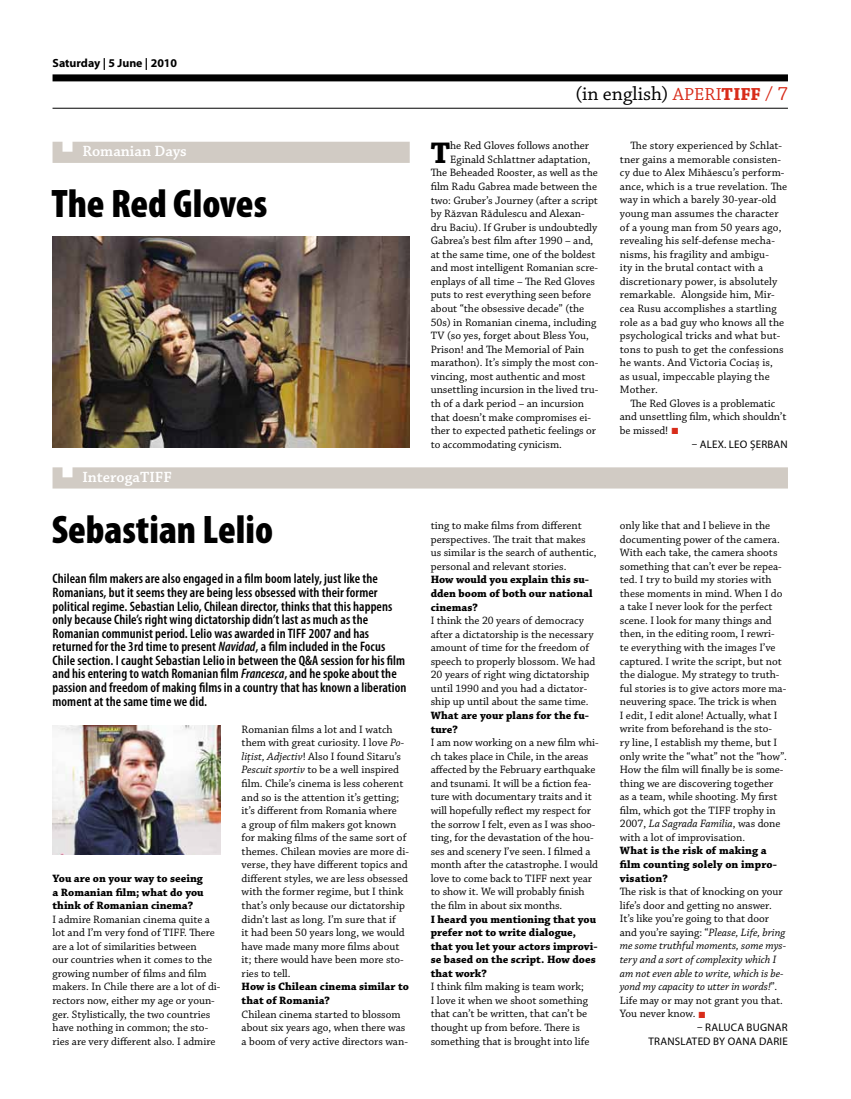
<style>
.page{position:relative;width:851px;height:1099px;background:#fff}
.page>*{position:absolute;margin:0;border:0;box-sizing:border-box;transform-origin:0 0}
.t1{font:900 condensed 40px "Myriad Pro";color:#000}
.t2{font:700 31.38px "Chaparral Pro";color:#000}
.t3{font:20px "Chaparral Pro";color:#000}
.t4{font:600 15.62px "Chaparral Pro";color:#fff}
.t5{font:600 condensed 13.75px/13.5px "Myriad Pro";letter-spacing:.005em;color:#000}
.t6{font:700 11.88px "Myriad Pro";color:#000}
.t7{font:11.25px/13.5px "Chaparral Pro";color:#000}
.t8{font:700 11.25px/13.5px "Chaparral Pro";color:#000}
.t9{font:11px/13.6px "Myriad Pro";letter-spacing:.02em;color:#000;text-align:right}
.s1{font-size:18.38px;color:#d82c1a}
.s2{font-weight:700;font-size:18.38px;color:#d82c1a}
.s3{color:#d82c1a}
.s4{font-style:italic}
.s5{font-family:"Klavika";font-size:12.5px;color:#d82c1a}
</style>
<div class="page">
<div style="left:53px;top:74px;width:734px;height:7px;background:#000"></div>
<hr style="left:52px;top:108px;width:735px;height:1px;background:#000">
<div style="left:52px;top:142px;width:357px;height:21px;background:#d1cbc4"></div>
<img style="left:52px;top:237px;width:357px;height:211px">
<div style="left:53px;top:467px;width:734px;height:21px;background:#d1cbc4"></div>
<img style="left:53px;top:725px;width:167px;height:129px">
<p class="t6" style="left:53px;top:56px;width:126px">Saturday | 5 June | 2010</p>
<h3 class="t3" style="left:575px;top:83px;width:214px">(in english) <span class="s1">APERI</span><span class="s2">TIFF</span> <span class="s3">/ 7</span></h3>
<h3 class="t4" style="left:82px;top:142px;width:106px">Romanian Days</h3>
<h2 class="t2" style="left:430px;top:134px;width:21px">T</h2>
<p class="t7" style="left:450px;top:139px;width:140px">he Red Gloves follows another</p>
<p class="t7" style="left:450px;top:153px;width:142px">Eginald Schlattner adaptation,</p>
<p class="t7" style="left:430px;top:166px;width:168px">The Beheaded Rooster, as well as the</p>
<p class="t7" style="left:430px;top:180px;width:168px">film Radu Gabrea made between the</p>
<p class="t7" style="left:430px;top:194px;width:169px">two: Gruber’s Journey (after a script</p>
<p class="t7" style="left:430px;top:207px;width:155px">by Răzvan Rădulescu and Alexan-</p>
<p class="t7" style="left:430px;top:221px;width:168px">dru Baciu). If Gruber is undoubtedly</p>
<p class="t7" style="left:430px;top:234px;width:164px">Gabrea’s best film after 1990 – and,</p>
<p class="t7" style="left:430px;top:248px;width:166px">at the same time, one of the boldest</p>
<p class="t7" style="left:430px;top:261px;width:169px">and most intelligent Romanian scre-</p>
<p class="t7" style="left:430px;top:275px;width:166px">enplays of all time – The Red Gloves</p>
<p class="t7" style="left:430px;top:288px;width:162px">puts to rest everything seen before</p>
<p class="t7" style="left:430px;top:302px;width:155px">about “the obsessive decade” (the</p>
<p class="t7" style="left:430px;top:316px;width:167px">50s) in Romanian cinema, including</p>
<p class="t7" style="left:430px;top:329px;width:160px">TV (so yes, forget about Bless You,</p>
<p class="t7" style="left:430px;top:343px;width:155px">Prison! and The Memorial of Pain</p>
<p class="t7" style="left:430px;top:356px;width:169px">marathon). It’s simply the most con-</p>
<p class="t7" style="left:430px;top:370px;width:156px">vincing, most authentic and most</p>
<p class="t7" style="left:430px;top:383px;width:169px">unsettling incursion in the lived tru-</p>
<p class="t7" style="left:430px;top:397px;width:155px">th of a dark period – an incursion</p>
<p class="t7" style="left:430px;top:410px;width:162px">that doesn’t make compromises ei-</p>
<p class="t7" style="left:430px;top:424px;width:167px">ther to expected pathetic feelings or</p>
<p class="t7" style="left:430px;top:438px;width:133px">to accommodating cynicism.</p>
<h1 class="t1" style="left:52px;top:178px;width:217px">The Red Gloves</h1>
<h3 class="t4" style="left:82px;top:468px;width:91px">InterogaTIFF</h3>
<h1 class="t1" style="left:52px;top:504px;width:223px">Sebastian Lelio</h1>
<p class="t5" style="left:52px;top:572px;width:355px">Chilean film makers are also engaged in a film boom lately, just like the Romanians, but it seems they are being less obsessed with their former political regime. Sebastian Lelio, Chilean director, thinks that this happens only because Chile’s right wing dictatorship didn’t last as much as the Romanian communist period. Lelio was awarded in TIFF 2007 and has returned for the 3rd time to present <span class="s4">Navidad</span>, a film included in the Focus Chile section. I caught Sebastian Lelio in between the Q&amp;A session for his film and his entering to watch Romanian film <span class="s4">Francesca</span>, and he spoke about the passion and freedom of making films in a country that has known a liberation moment at the same time we did.</p>
<p class="t8" style="left:53px;top:872px;width:152px;text-align:justify">You are on your way to seeing a Romanian film; what do you think of Romanian cinema?</p>
<p class="t7" style="left:53px;top:912px;width:169px">I admire Romanian cinema quite a lot and I’m very fond of TIFF. There are a lot of similarities between<br>our countries when it comes to the growing number of films and film makers. In Chile there are a lot of di&shy;rectors now, either my age or youn&shy;ger. Stylistically, the two countries have nothing in common; the sto&shy;ries are very different also. I admire</p>
<p class="t7" style="left:241px;top:722px;width:169px">Romanian films a lot and I watch them with great curiosity. I love <span class="s4">Po&shy;liţist, Adjectiv</span>! Also I found Sitaru’s <span class="s4">Pescuit sportiv</span> to be a well inspired film. Chile’s cinema is less coherent and so is the attention it’s getting; it’s different from Romania where<br>a group of film makers got known for making films of the same sort of themes. Chilean movies are more di&shy;verse, they have different topics and different styles, we are less obsessed with the former regime, but I think that’s only because our dictatorship didn’t last as long. I’m sure that if<br>it had been 50 years long, we would have made many more films about it; there would have been more sto&shy;ries to tell.</p>
<p class="t8" style="left:241px;top:980px;width:169px">How is Chilean cinema similar to that of Romania?</p>
<p class="t7" style="left:241px;top:1007px;width:168px">Chilean cinema started to blossom about six years ago, when there was a boom of very active directors wan-</p>
<p class="t7" style="left:430px;top:519px;width:167px">ting to make films from different perspectives. The trait that makes us similar is the search of authentic, personal and relevant stories.</p>
<p class="t8" style="left:430px;top:573px;width:163px">How would you explain this su&shy;dden boom of both our national cinemas?</p>
<p class="t7" style="left:430px;top:614px;width:166px">I think the 20 years of democracy after a dictatorship is the necessary amount of time for the freedom of speech to properly blossom. We had 20 years of right wing dictatorship until 1990 and you had a dictator&shy;ship up until about the same time.</p>
<p class="t8" style="left:430px;top:709px;width:160px">What are your plans for the fu&shy;ture?</p>
<p class="t7" style="left:430px;top:736px;width:169px">I am now working on a new film whi&shy;ch takes place in Chile, in the areas affected by the February earthquake and tsunami. It will be a fiction fea&shy;ture with documentary traits and it will hopefully reflect my respect for the sorrow I felt, even as I was shoo&shy;ting, for the devastation of the hou&shy;ses and scenery I’ve seen. I filmed a month after the catastrophe. I would love to come back to TIFF next year to show it. We will probably finish the film in about six months.</p>
<p class="t8" style="left:430px;top:912px;width:168px">I heard you mentioning that you prefer not to write dialogue, that you let your actors improvi&shy;se based on the script. How does that work?</p>
<p class="t7" style="left:430px;top:980px;width:160px">I think film making is team work; I love it when we shoot something that can’t be written, that can’t be thought up from before. There is something that is brought into life</p>
<p class="t7" style="left:619px;top:139px;width:169px;text-indent:11px">The story experienced by Schlat&shy;tner gains a memorable consisten&shy;cy due to Alex Mihăescu’s perform&shy;ance, which is a true revelation. The way in which a barely 30-year-old young man assumes the character of a young man from 50 years ago, revealing his self-defense mecha&shy;nisms, his fragility and ambigu-<br>ity in the brutal contact with a discretionary power, is absolutely remarkable. Alongside him, Mir&shy;cea Rusu accomplishes a startling role as a bad guy who knows all the psychological tricks and what but&shy;tons to push to get the confessions he wants. And Victoria Cociaș is,<br>as usual, impeccable playing the<br>Mother.</p>
<p class="t7" style="left:619px;top:397px;width:168px;text-indent:11px">The Red Gloves is a problematic and unsettling film, which shouldn’t be missed! <span class="s5">•</span></p>
<p class="t9" style="left:691px;top:437px;width:98px">– ALEX. LEO ȘERBAN</p>
<p class="t7" style="left:619px;top:519px;width:169px">only like that and I believe in the documenting power of the camera.<br>With each take, the camera shoots something that can’t ever be repea&shy;ted. I try to build my stories with these moments in mind. When I do a take I never look for the perfect scene. I look for many things and then, in the editing room, I rewri-<br>te everything with the images I’ve captured. I write the script, but not the dialogue. My strategy to truth&shy;ful stories is to give actors more ma&shy;neuvering space. The trick is when<br>I edit, I edit alone! Actually, what I write from beforehand is the sto-<br>ry line, I establish my theme, but I only write the “what” not the “how”.<br>How the film will finally be is some&shy;thing we are discovering together<br>as a team, while shooting. My first film, which got the TIFF trophy in 2007, <span class="s4">La Sagrada Familia</span>, was done with a lot of improvisation.</p>
<p class="t8" style="left:619px;top:844px;width:158px">What is the risk of making a film counting solely on impro&shy;visation?</p>
<p class="t7" style="left:619px;top:885px;width:168px">The risk is that of knocking on your life’s door and getting no answer.<br>It’s like you’re going to that door and you’re saying: “<span class="s4">Please, Life, bring me some truthful moments, some mys&shy;tery and a sort of complexity which I am not even able to write, which is be&shy;yond my capacity to utter in words!</span>”.<br>Life may or may not grant you that.<br>You never know. <span class="s5">•</span></p>
<p class="t9" style="left:697px;top:1020px;width:34px">– RALUCA</p>
<p class="t9" style="left:746px;top:1020px;width:8px">BUG</p>
<p class="t9" style="left:648px;top:1020px;width:141px">NAR<br>TRANSLATED BY OANA DARIE</p>
</div>
